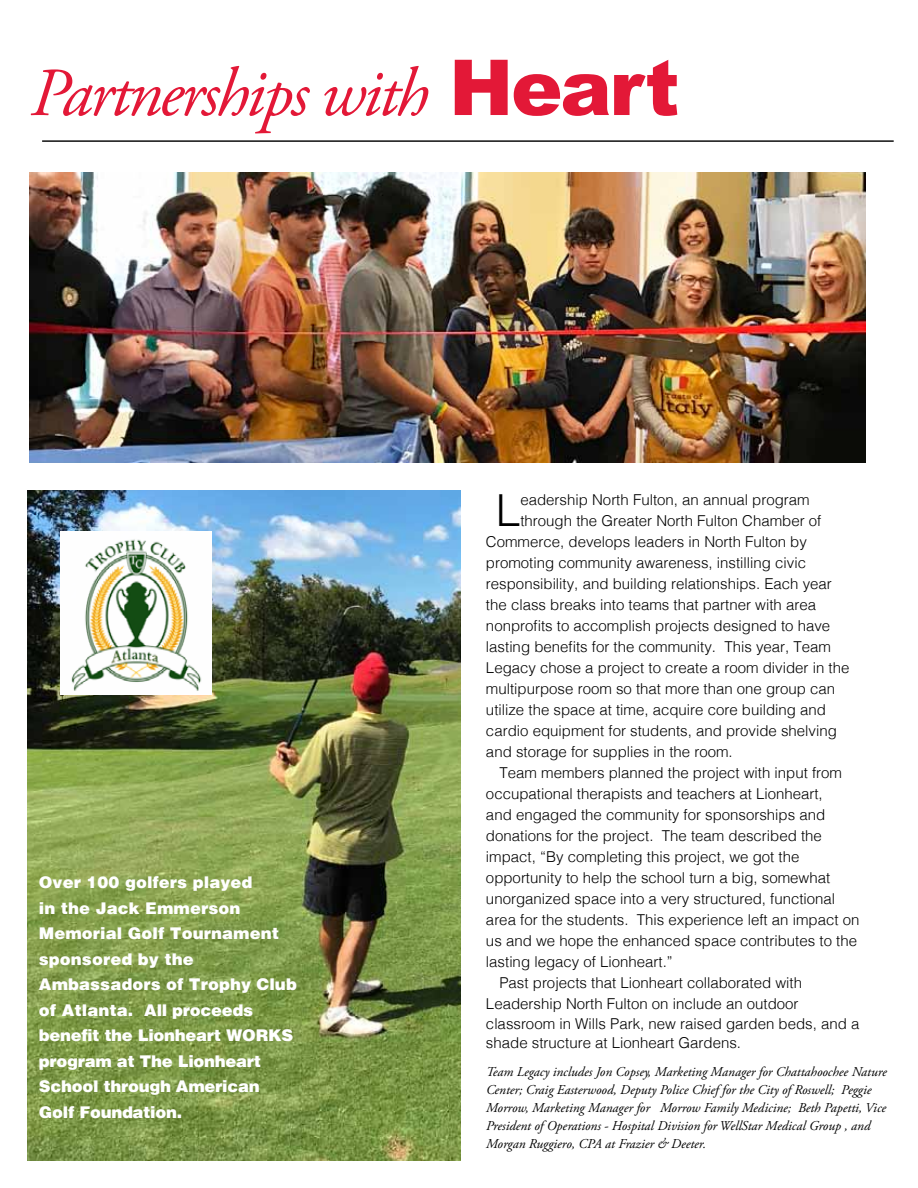
<style>
.page{position:relative;width:918px;height:1188px;background:#fff}
.page>*{position:absolute;margin:0;border:0;box-sizing:border-box;transform-origin:0 0}
.t1{font:italic 68.7px "Adobe Garamond Pro";letter-spacing:-.04em;color:#e31837}
.t2{font:300 44.1px "Helvetica";color:#000}
.t3{font:900 16.5px/25.5px "Helvetica";letter-spacing:-.02em;color:#fff}
.t4{font:300 15px/19.5px "Helvetica";color:#000}
.t5{font:italic 13.5px/18px "Adobe Garamond Pro";color:#000}
.s1{font-family:"Arial";font-weight:900;font-style:normal;font-size:77.25px}
</style>
<div class="page">
<hr style="left:42px;top:140px;width:852px;height:2px;background:#000">
<img style="left:29px;top:172px;width:837px;height:290px">
<img style="left:27px;top:490px;width:433px;height:671px">
<img style="left:60px;top:531px;width:152px;height:163px">
<h1 class="t1" style="left:30px;top:52px;width:651px">Partnerships with <span class="s1">H eart</span></h1>
<p class="t3" style="left:39px;top:870px;width:260px">Over 100 golfers played<br>in the Jack Emmerson<br>Memorial Golf Tournament sponsored by the<br>Ambassadors of Trophy Club of Atlanta. All proceeds benefit the Lionheart WORKS program at The Lionheart<br>School through American<br>Golf Foundation.</p>
<h2 class="t2" style="left:496px;top:473px;width:26px">L</h2>
<p class="t4" style="left:520px;top:489px;width:291px">eadership North Fulton, an annual program</p>
<p class="t4" style="left:520px;top:510px;width:302px">through the Greater North Fulton Chamber of</p>
<p class="t4" style="left:486px;top:531px;width:322px">Commerce, develops leaders in North Fulton by</p>
<p class="t4" style="left:486px;top:552px;width:322px">promoting community awareness, instilling civic</p>
<p class="t4" style="left:486px;top:573px;width:347px">responsibility, and building relationships. Each year</p>
<p class="t4" style="left:486px;top:594px;width:332px">the class breaks into teams that partner with area</p>
<p class="t4" style="left:486px;top:615px;width:346px">nonprofits to accomplish projects designed to have</p>
<p class="t4" style="left:486px;top:636px;width:347px">lasting benefits for the community. This year, Team</p>
<p class="t4" style="left:486px;top:657px;width:365px">Legacy chose a project to create a room divider in the</p>
<p class="t4" style="left:486px;top:678px;width:351px">multipurpose room so that more than one group can</p>
<p class="t4" style="left:486px;top:699px;width:342px">utilize the space at time, acquire core building and</p>
<p class="t4" style="left:486px;top:720px;width:352px">cardio equipment for students, and provide shelving</p>
<p class="t4" style="left:486px;top:741px;width:248px">and storage for supplies in the room.</p>
<p class="t4" style="left:499px;top:762px;width:344px">Team members planned the project with input from</p>
<p class="t4" style="left:486px;top:783px;width:338px">occupational therapists and teachers at Lionheart,</p>
<p class="t4" style="left:486px;top:804px;width:341px">and engaged the community for sponsorships and</p>
<p class="t4" style="left:486px;top:825px;width:337px">donations for the project. The team described the</p>
<p class="t4" style="left:486px;top:846px;width:315px">impact, “By completing this project, we got the</p>
<p class="t4" style="left:486px;top:867px;width:346px">opportunity to help the school turn a big, somewhat</p>
<p class="t4" style="left:486px;top:888px;width:351px">unorganized space into a very structured, functional</p>
<p class="t4" style="left:486px;top:909px;width:375px">area for the students. This experience left an impact on</p>
<p class="t4" style="left:486px;top:930px;width:373px">us and we hope the enhanced space contributes to the</p>
<p class="t4" style="left:486px;top:951px;width:188px">lasting legacy of Lionheart.”</p>
<p class="t4" style="left:499px;top:972px;width:304px">Past projects that Lionheart collaborated with</p>
<p class="t4" style="left:486px;top:993px;width:314px">Leadership North Fulton on include an outdoor</p>
<p class="t4" style="left:486px;top:1013px;width:375px">classroom in Wills Park, new raised garden beds, and a shade structure at Lionheart Gardens.</p>
<p class="t5" style="left:486px;top:1063px;width:402px">Team Legacy includes Jon Copsey, Marketing Manager for Chattahoochee Nature Center; Craig Easterwood, Deputy Police Chief for the City of Roswell; Peggie Morrow, Marketing Manager for Morrow Family Medicine; Beth Papetti, Vice President of Operations - Hospital Division for WellStar Medical Group , and Morgan Ruggiero, CPA at Frazier &amp; Deeter.</p>
</div>
